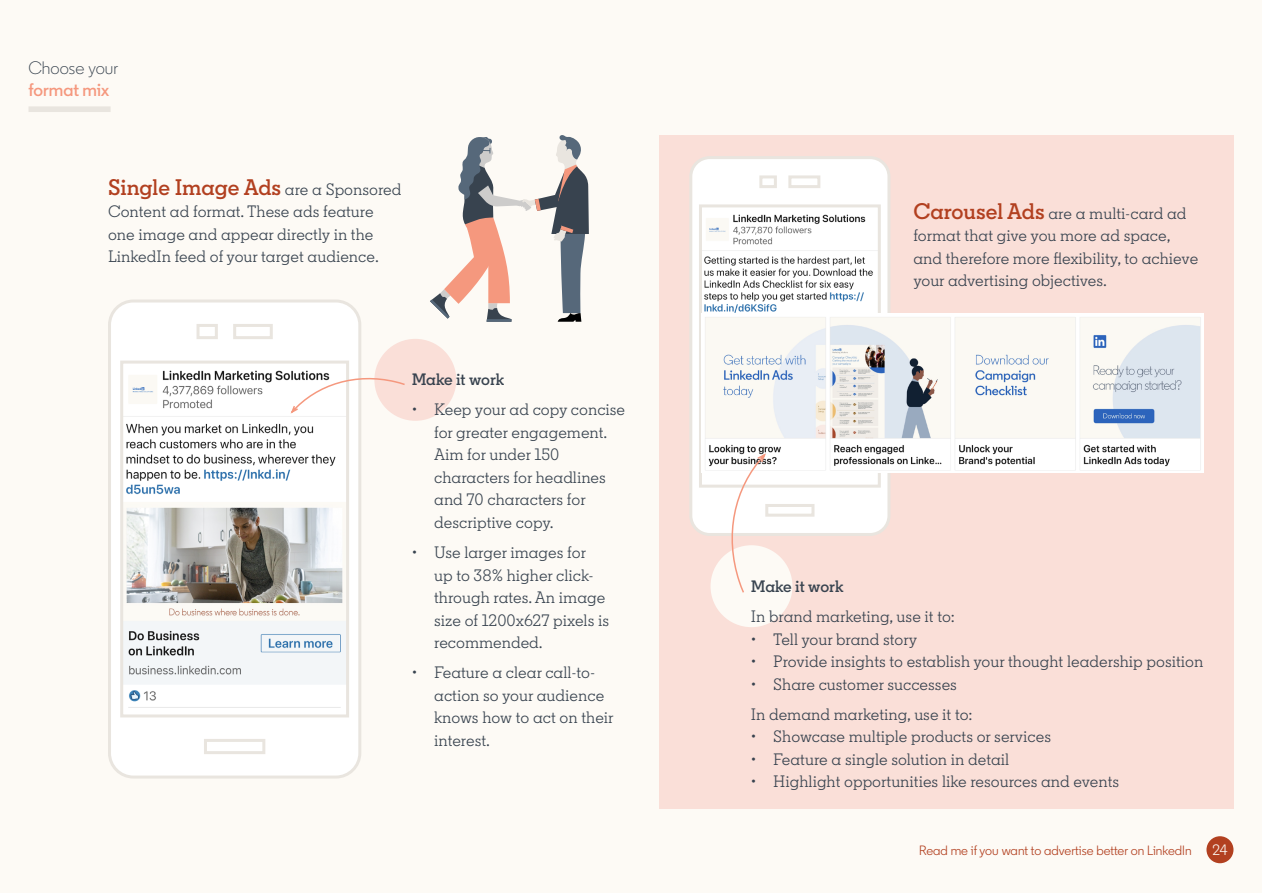
<style>
.page{position:relative;width:1262px;height:893px;background:#fff}
.page>*{position:absolute;margin:0;border:0;box-sizing:border-box;transform-origin:0 0}
.t1{font:600 22.5px "Community Slab";color:#b24020}
.t2{font:300 18px "Community";letter-spacing:.005em;color:#38434f}
.t3{font:600 18px "Community";letter-spacing:.005em;color:#f5987e}
.t4{font:16.5px/22.5px "Community Slab";color:#38434f}
.t5{font:600 16.5px "Community Slab";color:#38434f}
.t6{font:15px "Community";color:#fdfaf5}
.t7{font:13.5px "Community";letter-spacing:.005em;color:#b24020}
.s1{font-weight:400;font-size:16.5px;color:#38434f}
.s2{font-weight:600;font-size:22.5px;color:#b24020}
</style>
<div class="page">
<div style="left:0;top:0;width:1262px;height:892px;background:#fdfaf5"></div>
<div style="left:28px;top:106px;width:83px;height:6px;background:#e9e5df"></div>
<div style="left:1206px;top:836px;width:27px;height:27px;background:#b24020;border-radius:50%"></div>
<div style="left:659px;top:135px;width:574px;height:673px;background:#fadfd8"></div>
<svg style="left:430px;top:135px;width:159px;height:187px"></svg>
<div style="left:374px;top:339px;width:82px;height:82px;background:#fadfd8;border-radius:50%"></div>
<svg style="left:108px;top:299px;width:253px;height:480px"></svg>
<svg style="left:689px;top:156px;width:203px;height:380px;background:#f0f0f0"></svg>
<svg style="left:289px;top:372px;width:116px;height:43px"></svg>
<img style="left:702px;top:314px;width:501px;height:158px">
<div style="left:710px;top:545px;width:82px;height:82px;background:#fdfaf5;border-radius:50%"></div>
<svg style="left:724px;top:451px;width:43px;height:142px"></svg>
<p class="t2" style="left:28px;top:56px;width:91px">Choose your</p>
<p class="t3" style="left:28px;top:79px;width:82px">format mix</p>
<h1 class="t1" style="left:108px;top:173px;width:295px">Single Image Ads <span class="s1">are a Sponsored</span></h1>
<p class="t4" style="left:108px;top:200px;width:272px">Content ad format. These ads feature one image and appear directly in the<br>LinkedIn feed of your target audience.</p>
<p class="t4" style="left:913px;top:202px;width:286px"><span class="s2">Carousel Ads</span> are a multi-card ad format that give you more ad space, and therefore more flexibility, to achieve your advertising objectives.</p>
<p class="t5" style="left:412px;top:369px;width:94px">Make it work</p>
<p class="t4" style="left:434px;top:398px;width:192px;text-indent:-23px">• Keep your ad copy concise for greater engagement.<br>Aim for under 150 characters for headlines and 70 characters for descriptive copy.</p>
<p class="t4" style="left:434px;top:541px;width:176px;text-indent:-23px">• Use larger images for<br>up to 38% higher click&shy;through rates. An image size of 1200x627 pixels is recommended.</p>
<p class="t4" style="left:434px;top:661px;width:181px;text-indent:-23px">• Feature a clear call-to&shy;action so your audience knows how to act on their interest.</p>
<p class="t5" style="left:751px;top:576px;width:94px">Make it work</p>
<p class="t4" style="left:751px;top:605px;width:206px">In brand marketing, use it to:</p>
<p class="t4" style="left:751px;top:628px;width:168px">• Tell your brand story</p>
<p class="t4" style="left:751px;top:650px;width:454px">• Provide insights to establish your thought leadership position</p>
<p class="t4" style="left:751px;top:669px;width:223px;line-height:30px">• Share customer successes<br>In demand marketing, use it to:</p>
<p class="t4" style="left:751px;top:725px;width:302px">• Showcase multiple products or services</p>
<p class="t4" style="left:751px;top:748px;width:260px">• Feature a single solution in detail</p>
<p class="t4" style="left:751px;top:770px;width:370px">• Highlight opportunities like resources and events</p>
<p class="t7" style="left:919px;top:841px;width:274px">Read me if you want to advertise better on LinkedIn</p>
<p class="t6" style="left:1212px;top:840px;width:16px">24</p>
</div>
